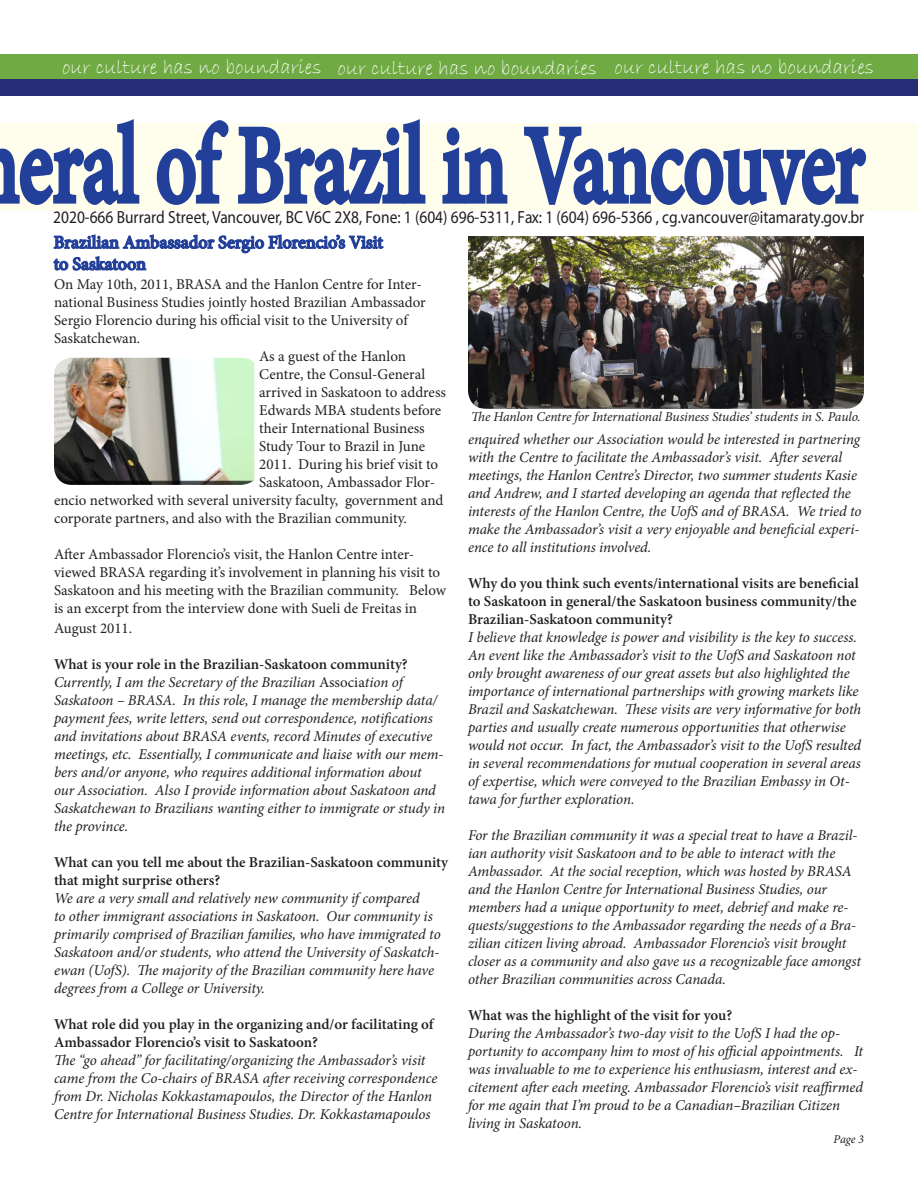
<style>
.page{position:relative;width:918px;height:1188px;background:#fff}
.page>*{position:absolute;margin:0;border:0;box-sizing:border-box;transform-origin:0 0}
.t1{font:500 109.2px "Minion Pro";color:#223f99;scale:.72 1}
.t2{font:21px "Bradley Hand ITC";color:#fff}
.t3{font:17.55px "Myriad Pro";color:#231f20;scale:.88 1}
.t4{font:italic 15px/18px "Minion Pro";letter-spacing:-.01em;color:#231f20}
.t5{font:15px/18px "Minion Pro";color:#231f20}
.t6{font:600 15px/18px "Minion Pro";color:#231f20}
.t7{font:italic 13.5px "Minion Pro";letter-spacing:-.01em;color:#231f20}
.t8{font:italic 12px "Minion Pro";color:#231f20}
.s1{font-style:normal}
</style>
<div class="page">
<div style="left:0;top:54px;width:918px;height:25px;background:#70aa43"></div>
<div style="left:0;top:79px;width:918px;height:17px;background:#282c76"></div>
<img style="left:54px;top:358px;width:200px;height:127px">
<div style="left:0;top:123px;width:918px;height:88px;background:#fffdec"></div>
<svg style="left:0;top:119px;width:140px;height:86px"></svg>
<svg style="left:156px;top:120px;width:73px;height:85px"></svg>
<svg style="left:238px;top:119px;width:188px;height:86px"></svg>
<svg style="left:442px;top:127px;width:66px;height:77px"></svg>
<svg style="left:524px;top:126px;width:343px;height:80px"></svg>
<svg style="left:53px;top:234px;width:331px;height:37px"></svg>
<img style="left:468px;top:236px;width:396px;height:173px">
<h2 class="t2" style="left:62px;top:53px;width:813px">our culture has no boundaries our culture has no boundaries our culture has no boundaries</h2>
<h1 class="t1" style="left:19px;top:92px;width:1176px">eral of Brazil in Vancouver</h1>
<p class="t3" style="left:53px;top:206px;width:923px">2020-666 Burrard Street, Vancouver, BC V6C 2X8, Fone: 1 (604) 696-5311, Fax: 1 (604) 696-5366 , cg.vancouver@itamaraty.gov.br</p>
<p class="t5" style="left:54px;top:275px;width:373px">On May 10th, 2011, BRASA and the Hanlon Centre for Inter&shy;national Business Studies jointly hosted Brazilian Ambassador Sergio Florencio during his official visit to the University of Saskatchewan.</p>
<p class="t5" style="left:259px;top:347px;width:148px">As a guest of the Hanlon</p>
<p class="t5" style="left:259px;top:365px;width:168px">Centre, the Consul-General</p>
<p class="t5" style="left:259px;top:383px;width:188px">arrived in Saskatoon to address</p>
<p class="t5" style="left:259px;top:401px;width:184px">Edwards MBA students before</p>
<p class="t5" style="left:259px;top:419px;width:167px">their International Business</p>
<p class="t5" style="left:259px;top:437px;width:168px">Study Tour to Brazil in June</p>
<p class="t5" style="left:259px;top:455px;width:180px">2011. During his brief visit to</p>
<p class="t5" style="left:259px;top:473px;width:178px">Saskatoon, Ambassador Flor-</p>
<p class="t5" style="left:54px;top:491px;width:391px">encio networked with several university faculty, government and</p>
<p class="t5" style="left:54px;top:509px;width:354px">corporate partners, and also with the Brazilian community.</p>
<p class="t5" style="left:54px;top:545px;width:394px">After Ambassador Florencio’s visit, the Hanlon Centre inter&shy;viewed BRASA regarding it’s involvement in planning his visit to Saskatoon and his meeting with the Brazilian community. Below is an excerpt from the interview done with Sueli de Freitas in</p>
<p class="t5" style="left:54px;top:619px;width:80px">August 2011.</p>
<p class="t6" style="left:54px;top:655px;width:355px">What is your role in the Brazilian-Saskatoon community?</p>
<p class="t4" style="left:54px;top:673px;width:393px">Currently, I am the Secretary of the Brazilian <span class="s1">Associa</span>tion of Saskatoon – BRASA. In this role, I manage the membership data/ payment fees, write letters, send out correspondence, notifications and invitations about BRASA events, record Minutes of executive meetings, etc. Essentially, I communicate and liaise with our mem&shy;bers and/or anyone, who requires additional information about our Association. Also I provide information about Saskatoon and Saskatchewan to Brazilians wanting either to immigrate or study in the province.</p>
<p class="t6" style="left:54px;top:853px;width:396px">What can you tell me about the Brazilian-Saskatoon community that might surprise others?</p>
<p class="t4" style="left:54px;top:889px;width:388px">We are a very small and relatively new community if compared<br>to other immigrant associations in Saskatoon. Our community is primarily comprised of Brazilian families, who have immigrated to Saskatoon and/or students, who attend the University of Saskatch&shy;ewan (UofS). The majority of the Brazilian community here have degrees from a College or University.</p>
<p class="t6" style="left:54px;top:1015px;width:381px">What role did you play in the organizing and/or facilitating of<br>Ambassador Florencio’s visit to Saskatoon?</p>
<p class="t4" style="left:54px;top:1051px;width:385px">The “go ahead” for facilitating/organizing the Ambassador’s visit came from the Co-chairs of BRASA after receiving correspondence from Dr. Nicholas Kokkastamapoulos, the Director of the Hanlon Centre for International Business Studies. Dr. Kokkastamapoulos</p>
<p class="t7" style="left:471px;top:407px;width:391px">The Hanlon Centre for International Business Studies’ students in S. Paulo.</p>
<p class="t4" style="left:468px;top:430px;width:395px">enquired whether our Association would be interested in partnering with the Centre to facilitate the Ambassador’s visit. After several meetings, the Hanlon Centre’s Director, two summer students Kasie and Andrew, and I started developing an agenda that reflected the interests of the Hanlon Centre, the UofS and of BRASA. We tried to make the Ambassador’s visit a very enjoyable and beneficial experi&shy;ence to all institutions involved.</p>
<p class="t6" style="left:468px;top:574px;width:392px">Why do you think such events/international visits are beneficial to Saskatoon in general/the Saskatoon business community/the<br>Brazilian-Saskatoon community?</p>
<p class="t4" style="left:468px;top:628px;width:395px">I believe that knowledge is power and visibility is the key to success.<br>An event like the Ambassador’s visit to the UofS and Saskatoon not only brought awareness of our great assets but also highlighted the importance of international partnerships with growing markets like Brazil and Saskatchewan. These visits are very informative for both parties and usually create numerous opportunities that otherwise would not occur. In fact, the Ambassador’s visit to the UofS resulted in several recommendations for mutual cooperation in several areas of expertise, which were conveyed to the Brazilian Embassy in Ot&shy;tawa for further exploration.</p>
<p class="t4" style="left:468px;top:826px;width:395px">For the Brazilian community it was a special treat to have a Brazil&shy;ian authority visit Saskatoon and to be able to interact with the Ambassador. At the social reception, which was hosted by BRASA and the Hanlon Centre for International Business Studies, our members had a unique opportunity to meet, debrief and make re&shy;quests/suggestions to the Ambassador regarding the needs of a Bra&shy;zilian citizen living abroad. Ambassador Florencio’s visit brought closer as a community and also gave us a recognizable face amongst other Brazilian communities across Canada.</p>
<p class="t6" style="left:468px;top:1006px;width:266px">What was the highlight of the visit for you?</p>
<p class="t4" style="left:468px;top:1024px;width:397px">During the Ambassador’s two-day visit to the UofS I had the op&shy;portunity to accompany him to most of his official appointments. It was invaluable to me to experience his enthusiasm, interest and ex&shy;citement after each meeting. Ambassador Florencio’s visit reaffirmed for me again that I’m proud to be a Canadian–Brazilian Citizen living in Saskatoon.</p>
<p class="t8" style="left:834px;top:1131px;width:32px">Page 3</p>
</div>
